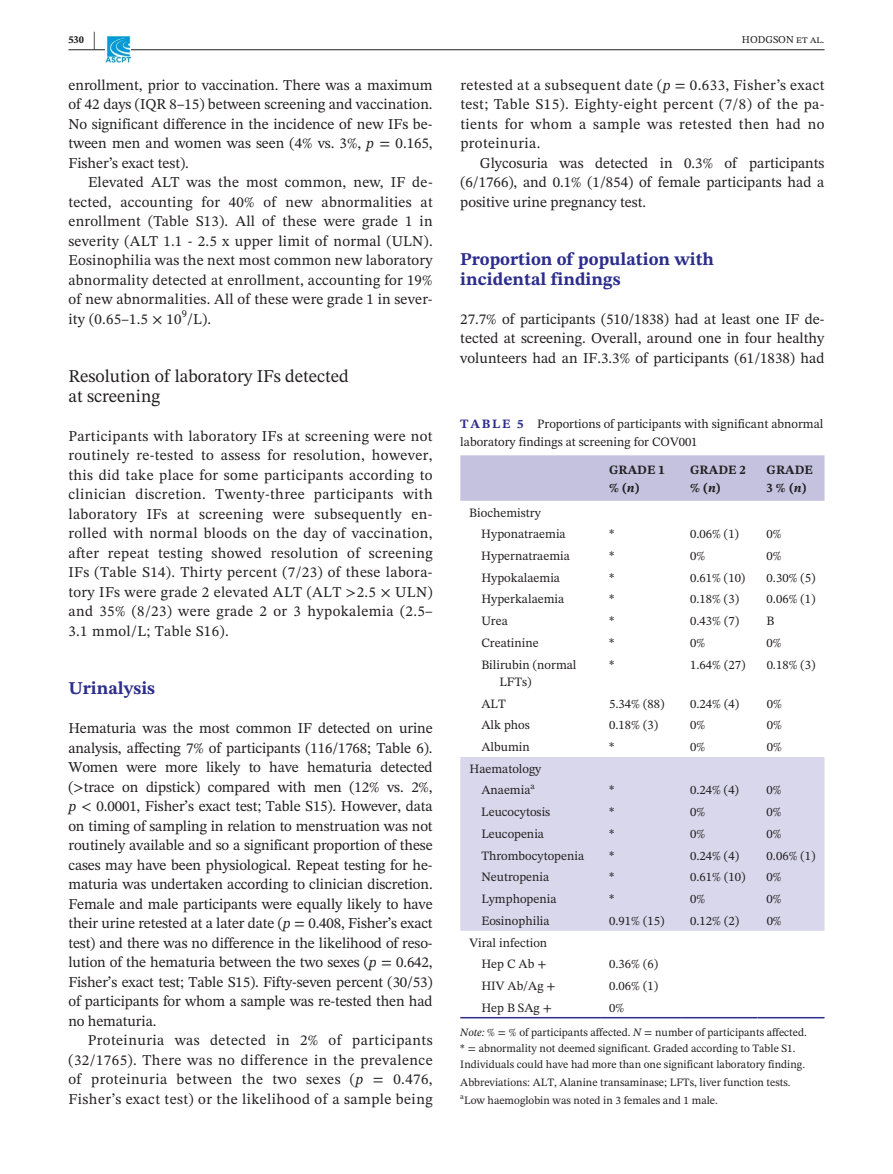
<style>
.page{position:relative;width:893px;height:1174px;background:#fff}
.page>*{position:absolute;margin:0;border:0;box-sizing:border-box;transform-origin:0 0}
.t1{font:700 18px/19.5px "STIX Two Text";color:#2c2d8c}
.t2{font:18px/19.5px "STIX Two Text";color:#231f20}
.t3{font:15px/19.5px "STIX Two Text";color:#231f20;text-align:justify}
.t4{font:12.75px/21.8px "STIX Two Text";color:#231f20}
.t5{font:700 12.75px/17.2px "STIX Two Text";color:#231f20}
.t6{font:11.25px/15.8px "STIX Two Text";color:#231f20}
.t7{font:10.5px "STIX Two Text";color:#231f20}
.t8{font:700 10.5px "STIX Two Text";color:#231f20}
.t9{font:7.8px "STIX Two Text";color:#231f20}
.s1{font-size:21px}
.s2{font-style:italic}
.s3{font-weight:700;color:#2c2d8c}
</style>
<div class="page">
<hr style="left:68px;top:49px;width:756px;height:1px;background:#231f20">
<img style="left:105px;top:37px;width:26px;height:25px">
<div style="left:460px;top:455px;width:364px;height:46px;background:#c4c2df"></div>
<div style="left:460px;top:757px;width:364px;height:173px;background:#d9d7eb"></div>
<hr style="left:460px;top:1017px;width:140px;height:1px;background:#2c2d8c">
<hr style="left:600px;top:1017px;width:81px;height:1px;background:#2c2d8c">
<hr style="left:681px;top:1017px;width:77px;height:1px;background:#2c2d8c">
<hr style="left:758px;top:1017px;width:66px;height:1px;background:#2c2d8c">
<p class="t8" style="left:68px;top:32px;width:29px">530 <span class="s1">|</span></p>
<p class="t7" style="left:742px;top:32px;width:84px">HODGSON et al.</p>
<p class="t3" style="left:68px;top:75px;width:366px">enrollment, prior to vaccination. There was a maximum of 42 days (IQR 8–15) between screening and vaccination.<br>No significant difference in the incidence of new IFs be&shy;tween men and women was seen (4% vs. 3%, <span class="s2">p</span> = 0.165, Fisher’s exact test).</p>
<p class="t3" style="left:68px;top:172px;width:366px;text-indent:20px">Elevated ALT was the most common, new, IF de&shy;tected, accounting for 40% of new abnormalities at enrollment (Table S13). All of these were grade 1 in severity (ALT 1.1 - 2.5 x upper limit of normal (ULN).<br>Eosinophilia was the next most common new laboratory abnormality detected at enrollment, accounting for 19% of new abnormalities. All of these were grade 1 in sever&shy;ity (0.65–1.5 × 10 /L).</p>
<p class="t3" style="left:460px;top:75px;width:366px">retested at a subsequent date (<span class="s2">p</span> = 0.633, Fisher’s exact test; Table S15). Eighty-eight percent (7/8) of the pa&shy;tients for whom a sample was retested then had no proteinuria.</p>
<p class="t3" style="left:460px;top:153px;width:366px;text-indent:20px">Glycosuria was detected in 0.3% of participants (6/1766), and 0.1% (1/854) of female participants had a positive urine pregnancy test.</p>
<p class="t1" style="left:460px;top:250px;width:255px">Proportion of population with incidental findings</p>
<p class="t3" style="left:460px;top:309px;width:366px">27.7% of participants (510/1838) had at least one IF de&shy;tected at screening. Overall, around one in four healthy volunteers had an IF.3.3% of participants (61/1838) had</p>
<p class="t7" style="left:182px;top:306px;width:7px">9</p>
<p class="t2" style="left:68px;top:366px;width:282px">Resolution of laboratory IFs detected at screening</p>
<p class="t3" style="left:68px;top:426px;width:366px">Participants with laboratory IFs at screening were not routinely re-tested to assess for resolution, however, this did take place for some participants according to clinician discretion. Twenty-three participants with laboratory IFs at screening were subsequently en&shy;rolled with normal bloods on the day of vaccination, after repeat testing showed resolution of screening IFs (Table S14). Thirty percent (7/23) of these labora&shy;tory IFs were grade 2 elevated ALT (ALT &gt;2.5 × ULN) and 35% (8/23) were grade 2 or 3 hypokalemia (2.5– 3.1 mmol/L; Table S16).</p>
<p class="t1" style="left:68px;top:679px;width:88px">Urinalysis</p>
<p class="t3" style="left:68px;top:718px;width:366px">Hematuria was the most common IF detected on urine analysis, affecting 7% of participants (116/1768; Table 6).<br>Women were more likely to have hematuria detected (&gt;trace on dipstick) compared with men (12% vs. 2%, <span class="s2">p</span> &lt; 0.0001, Fisher’s exact test; Table S15). However, data on timing of sampling in relation to menstruation was not routinely available and so a significant proportion of these cases may have been physiological. Repeat testing for he&shy;maturia was undertaken according to clinician discretion.<br>Female and male participants were equally likely to have their urine retested at a later date (<span class="s2">p</span> = 0.408, Fisher’s exact test) and there was no difference in the likelihood of reso&shy;lution of the hematuria between the two sexes (<span class="s2">p</span> = 0.642, Fisher’s exact test; Table S15). Fifty-seven percent (30/53) of participants for whom a sample was re-tested then had no hematuria.</p>
<p class="t3" style="left:68px;top:1030px;width:366px;text-indent:19px">Proteinuria was detected in 2% of participants (32/1765). There was no difference in the prevalence of proteinuria between the two sexes (<span class="s2">p</span> = 0.476, Fisher’s exact test) or the likelihood of a sample being</p>
<p class="t4" style="left:460px;top:414px;width:365px;line-height:18px"><span class="s3">TABLE 5</span> Proportions of participants with significant abnormal laboratory findings at screening for COV001</p>
<p class="t5" style="left:609px;top:462px;width:57px">GRADE 1 % (<span class="s2">n</span>)</p>
<p class="t5" style="left:690px;top:462px;width:57px">GRADE 2 % (<span class="s2">n</span>)</p>
<p class="t5" style="left:767px;top:462px;width:48px">GRADE<br>3 % (<span class="s2">n</span>)</p>
<p class="t4" style="left:481px;top:501px;width:86px;text-indent:-12px">Biochemistry<br>Hyponatraemia</p>
<p class="t4" style="left:609px;top:523px;width:7px">*</p>
<p class="t4" style="left:690px;top:523px;width:50px">0.06% (1)</p>
<p class="t4" style="left:767px;top:523px;width:17px">0%</p>
<p class="t4" style="left:481px;top:545px;width:90px">Hypernatraemia</p>
<p class="t4" style="left:609px;top:545px;width:7px">*</p>
<p class="t4" style="left:690px;top:545px;width:17px">0%</p>
<p class="t4" style="left:767px;top:545px;width:17px">0%</p>
<p class="t4" style="left:481px;top:566px;width:80px">Hypokalaemia</p>
<p class="t4" style="left:609px;top:566px;width:7px">*</p>
<p class="t4" style="left:690px;top:566px;width:57px">0.61% (10)</p>
<p class="t4" style="left:767px;top:566px;width:50px">0.30% (5)</p>
<p class="t4" style="left:481px;top:588px;width:84px">Hyperkalaemia</p>
<p class="t4" style="left:609px;top:588px;width:7px">*</p>
<p class="t4" style="left:690px;top:588px;width:50px">0.18% (3)</p>
<p class="t4" style="left:767px;top:588px;width:50px">0.06% (1)</p>
<p class="t4" style="left:481px;top:610px;width:28px">Urea</p>
<p class="t4" style="left:609px;top:610px;width:7px">*</p>
<p class="t4" style="left:690px;top:610px;width:50px">0.43% (7)</p>
<p class="t4" style="left:767px;top:610px;width:9px">B</p>
<p class="t4" style="left:481px;top:631px;width:59px">Creatinine</p>
<p class="t4" style="left:609px;top:631px;width:7px">*</p>
<p class="t4" style="left:690px;top:631px;width:17px">0%</p>
<p class="t4" style="left:767px;top:631px;width:17px">0%</p>
<p class="t4" style="left:499px;top:655px;width:79px;line-height:17.2px;text-indent:-18px">Bilirubin (normal<br>LFTs)</p>
<p class="t4" style="left:609px;top:653px;width:7px">*</p>
<p class="t4" style="left:690px;top:653px;width:57px">1.64% (27)</p>
<p class="t4" style="left:767px;top:653px;width:50px">0.18% (3)</p>
<p class="t4" style="left:481px;top:692px;width:26px">ALT</p>
<p class="t4" style="left:609px;top:692px;width:57px">5.34% (88)</p>
<p class="t4" style="left:690px;top:692px;width:50px">0.24% (4)</p>
<p class="t4" style="left:767px;top:692px;width:17px">0%</p>
<p class="t4" style="left:481px;top:714px;width:50px">Alk phos</p>
<p class="t4" style="left:609px;top:714px;width:50px">0.18% (3)</p>
<p class="t4" style="left:690px;top:714px;width:17px">0%</p>
<p class="t4" style="left:767px;top:714px;width:17px">0%</p>
<p class="t4" style="left:481px;top:736px;width:50px">Albumin</p>
<p class="t4" style="left:609px;top:736px;width:7px">*</p>
<p class="t4" style="left:690px;top:736px;width:17px">0%</p>
<p class="t4" style="left:767px;top:736px;width:17px">0%</p>
<p class="t4" style="left:469px;top:757px;width:73px;text-align:center">Haematology<br>Anaemia<sup>a</sup></p>
<p class="t4" style="left:609px;top:779px;width:7px">*</p>
<p class="t4" style="left:690px;top:779px;width:50px">0.24% (4)</p>
<p class="t4" style="left:767px;top:779px;width:17px">0%</p>
<p class="t4" style="left:481px;top:801px;width:71px">Leucocytosis</p>
<p class="t4" style="left:609px;top:801px;width:7px">*</p>
<p class="t4" style="left:690px;top:801px;width:17px">0%</p>
<p class="t4" style="left:767px;top:801px;width:17px">0%</p>
<p class="t4" style="left:481px;top:822px;width:64px">Leucopenia</p>
<p class="t4" style="left:609px;top:822px;width:7px">*</p>
<p class="t4" style="left:690px;top:822px;width:17px">0%</p>
<p class="t4" style="left:767px;top:822px;width:17px">0%</p>
<p class="t4" style="left:481px;top:844px;width:104px">Thrombocytopenia</p>
<p class="t4" style="left:609px;top:844px;width:7px">*</p>
<p class="t4" style="left:690px;top:844px;width:50px">0.24% (4)</p>
<p class="t4" style="left:767px;top:844px;width:50px">0.06% (1)</p>
<p class="t4" style="left:481px;top:866px;width:69px">Neutropenia</p>
<p class="t4" style="left:609px;top:866px;width:7px">*</p>
<p class="t4" style="left:690px;top:866px;width:57px">0.61% (10)</p>
<p class="t4" style="left:767px;top:866px;width:17px">0%</p>
<p class="t4" style="left:481px;top:888px;width:77px">Lymphopenia</p>
<p class="t4" style="left:609px;top:888px;width:7px">*</p>
<p class="t4" style="left:690px;top:888px;width:17px">0%</p>
<p class="t4" style="left:767px;top:888px;width:17px">0%</p>
<p class="t4" style="left:481px;top:909px;width:70px">Eosinophilia</p>
<p class="t4" style="left:609px;top:909px;width:57px">0.91% (15)</p>
<p class="t4" style="left:690px;top:909px;width:50px">0.12% (2)</p>
<p class="t4" style="left:767px;top:909px;width:17px">0%</p>
<p class="t4" style="left:469px;top:931px;width:79px;text-align:right">Viral infection<br>Hep C Ab +</p>
<p class="t4" style="left:609px;top:953px;width:50px">0.36% (6)</p>
<p class="t4" style="left:481px;top:974px;width:76px">HIV Ab/Ag +</p>
<p class="t4" style="left:609px;top:974px;width:50px">0.06% (1)</p>
<p class="t4" style="left:481px;top:996px;width:72px">Hep B SAg +</p>
<p class="t4" style="left:609px;top:996px;width:17px">0%</p>
<p class="t6" style="left:460px;top:1024px;width:348px"><span class="s2">Note:</span> % = % of participants affected. <span class="s2">N</span> = number of participants affected. * = abnormality not deemed significant. Graded according to Table S1.<br>Individuals could have had more than one significant laboratory finding.</p>
<p class="t6" style="left:460px;top:1074px;width:332px">Abbreviations: ALT, Alanine transaminase; LFTs, liver function tests.</p>
<p class="t9" style="left:460px;top:1090px;width:5px">a</p>
<p class="t6" style="left:464px;top:1092px;width:255px">Low haemoglobin was noted in 3 females and 1 male.</p>
</div>
